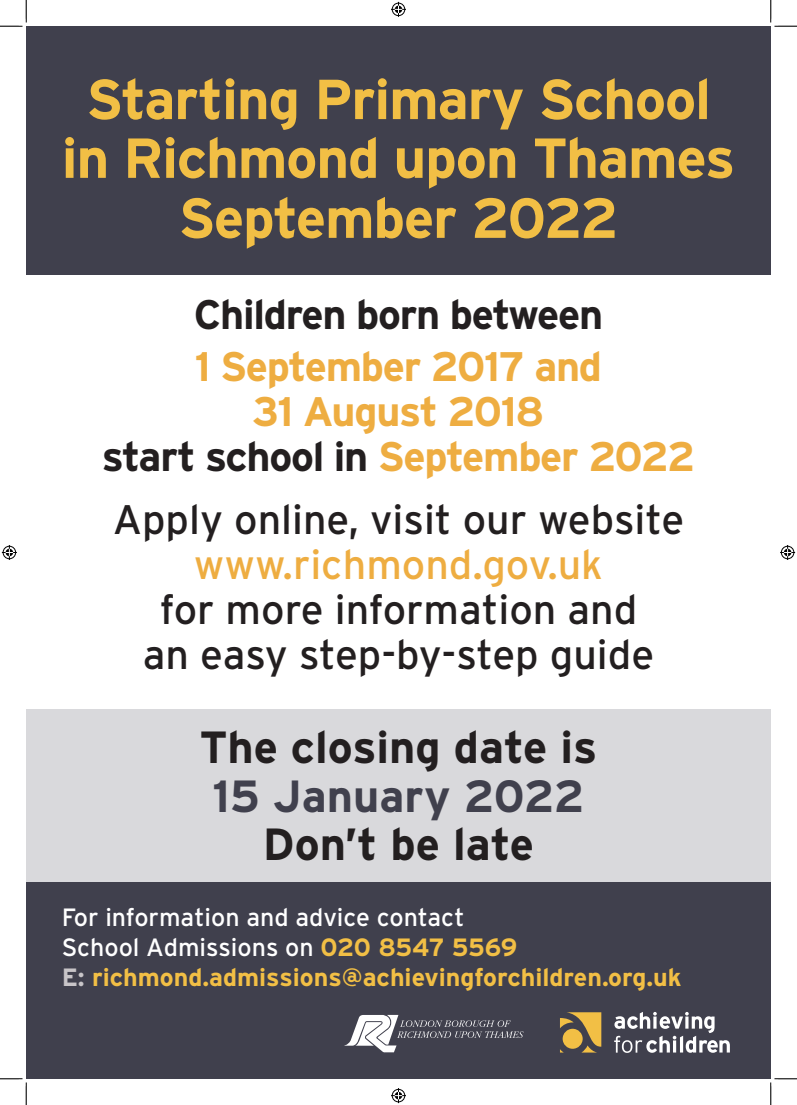
<style>
.page{position:relative;width:797px;height:1105px;background:#fff}
.page>*{position:absolute;margin:0;border:0;box-sizing:border-box;transform-origin:0 0}
.t1{font:700 56.25px "Interstate";letter-spacing:-.02em;color:#f2bf45}
.t2{font:700 45px "Interstate";color:#231f20}
.t3{font:700 45px "Interstate";color:#40404d}
.t4{font:41.25px/45px "Interstate";color:#231f20;text-align:center}
.t5{font:700 41.25px "Interstate";letter-spacing:-.03em;color:#231f20}
.t6{font:700 41.25px/45px "Interstate";letter-spacing:-.03em;color:#eead41;text-align:center}
.t7{font:25px "Interstate";color:#fff}
.t8{font:700 25px "Interstate";color:#f2bf45}
.s1{color:#eead41}
.s2{font-weight:700;color:#f2bf45}
.s3{color:#c8c5c8}
</style>
<div class="page">
<div style="left:26px;top:709px;width:744px;height:173px;background:#d9d9dc"></div>
<div style="left:26px;top:882px;width:744px;height:197px;background:#40404d"></div>
<div style="left:26px;top:26px;width:744px;height:248px;background:#40404d"></div>
<svg style="left:344px;top:1015px;width:179px;height:37px"></svg>
<svg style="left:560px;top:1012px;width:41px;height:40px"></svg>
<svg style="left:614px;top:1012px;width:116px;height:41px"></svg>
<svg style="left:0;top:0;width:27px;height:27px"></svg>
<svg style="left:0;top:1078px;width:27px;height:27px"></svg>
<svg style="left:770px;top:0;width:27px;height:27px"></svg>
<svg style="left:770px;top:1078px;width:27px;height:27px"></svg>
<svg style="left:391px;top:2px;width:15px;height:15px"></svg>
<svg style="left:391px;top:1088px;width:15px;height:15px"></svg>
<svg style="left:2px;top:545px;width:15px;height:15px"></svg>
<svg style="left:780px;top:545px;width:15px;height:15px"></svg>
<p class="t1" style="left:86px;top:65px;width:626px">Starting Primary School</p>
<p class="t1" style="left:62px;top:124px;width:675px">in Richmond upon Thames</p>
<p class="t1" style="left:178px;top:184px;width:441px">September 2022</p>
<p class="t5" style="left:194px;top:290px;width:411px">Children born between</p>
<p class="t6" style="left:195px;top:344px;width:409px">1 September 2017 and<br>31 August 2018</p>
<p class="t5" style="left:102px;top:432px;width:595px">start school in <span class="s1">September 2022</span></p>
<p class="t4" style="left:113px;top:497px;width:573px">Apply online, visit our website <span class="s1">www.richmond.gov.uk</span></p>
<p class="t4" style="left:160px;top:587px;width:479px">for more information and</p>
<p class="t4" style="left:143px;top:632px;width:513px">an easy step-by-step guide</p>
<p class="t2" style="left:200px;top:720px;width:399px">The closing date is</p>
<p class="t3" style="left:212px;top:768px;width:373px">15 January 2022</p>
<p class="t2" style="left:263px;top:817px;width:272px">Don’t be late</p>
<p class="t7" style="left:62px;top:902px;width:404px">For information and advice contact</p>
<p class="t7" style="left:62px;top:932px;width:457px">School Admissions on <span class="s2">020 8547 5569</span></p>
<p class="t8" style="left:62px;top:962px;width:621px"><span class="s3">E:</span> richmond.admissions@achievingforchildren.org.uk</p>
</div>
